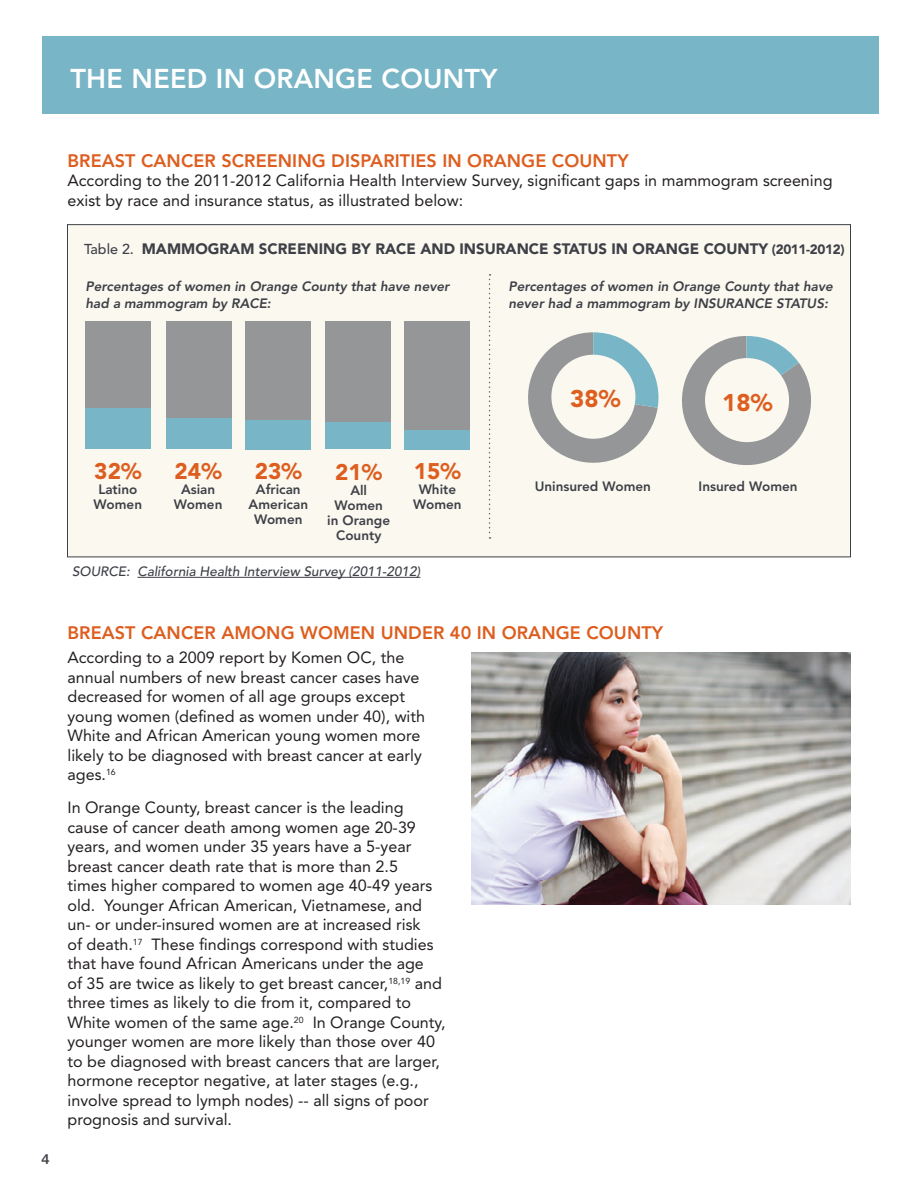
<style>
.page{position:relative;width:918px;height:1188px;background:#fff}
.page>*{position:absolute;margin:0;border:0;box-sizing:border-box;transform-origin:0 0}
.t1{font:800 27px "Avenir LT Std";letter-spacing:.01em;color:#fff}
.t2{font:900 24px "Avenir LT Std";color:#dd5e1f}
.t3{font:900 22.5px "Avenir LT Std";letter-spacing:.005em;color:#dd5e1f}
.t4{font:800 18px "Avenir LT Std";letter-spacing:.005em;color:#dd5e1f}
.t5{font:16.2px/19.5px "Avenir LT Std";color:#231f20}
.t6{font:900 15px "Avenir LT Std";color:#3d4047}
.t7{font:italic 800 13.5px/16.5px "Avenir LT Std";color:#3d4047}
.t8{font:800 13.5px/15px "Avenir LT Std";color:#3d4047;text-align:center}
.t9{font:italic 500 13.5px "Avenir LT Std";color:#3d4047}
.t10{font:13.5px "Trade Gothic Bold Two";color:#3d4047}
.s1{font-weight:500;font-size:14.25px}
.s2{font-size:13.5px}
</style>
<div class="page">
<div style="left:42px;top:36px;width:837px;height:78px;background:#78b5c6"></div>
<div style="left:67px;top:224px;width:784px;height:333px;background:#fbf8ef;border:1px solid #3d4047"></div>
<svg style="left:528px;top:332px;width:130px;height:131px"></svg>
<div style="left:551px;top:355px;width:84px;height:84px;background:#fbf8ef;border-radius:50%"></div>
<svg style="left:682px;top:336px;width:129px;height:129px"></svg>
<div style="left:705px;top:358px;width:84px;height:84px;background:#fbf8ef;border-radius:50%"></div>
<div style="left:404px;top:321px;width:66px;height:128px;background:#949698"></div>
<div style="left:404px;top:430px;width:66px;height:19px;background:#78b5c6"></div>
<div style="left:325px;top:321px;width:66px;height:128px;background:#949698"></div>
<div style="left:325px;top:422px;width:66px;height:27px;background:#78b5c6"></div>
<div style="left:245px;top:321px;width:66px;height:128px;background:#949698"></div>
<div style="left:245px;top:420px;width:66px;height:29px;background:#78b5c6"></div>
<div style="left:166px;top:321px;width:65px;height:128px;background:#949698"></div>
<div style="left:166px;top:418px;width:65px;height:31px;background:#78b5c6"></div>
<div style="left:86px;top:321px;width:65px;height:128px;background:#949698"></div>
<div style="left:86px;top:408px;width:65px;height:41px;background:#78b5c6"></div>
<svg style="left:489px;top:274px;width:2px;height:265px"></svg>
<hr style="left:138px;top:577px;width:282px;height:1px;background:#3d4047">
<img style="left:472px;top:653px;width:378px;height:251px">
<h1 class="t1" style="left:71px;top:63px;width:428px">THE N EED IN ORANGE COUNTY</h1>
<p class="t4" style="left:68px;top:150px;width:563px">BREAST CANCER SCREENING DISPARITIES IN ORANGE COUNTY</p>
<p class="t5" style="left:68px;top:171px;width:767px">According to the 2011-2012 California Health Interview Survey, significant gaps in mammogram screening exist by race and insurance status, as illustrated below:</p>
<p class="t6" style="left:84px;top:240px;width:762px"><span class="s1">Table 2.</span> MAMMOGRAM SCREENING BY RACE AND INSURANCE STATUS IN ORANGE COUNTY <span class="s2">(2011-2012)</span></p>
<p class="t7" style="left:86px;top:278px;width:365px">Percentages of women in Orange County that have never had a mammogram by RACE:</p>
<p class="t7" style="left:508px;top:278px;width:326px">Percentages of women in Orange County that have never had a mammogram by INSURANCE STATUS:</p>
<h2 class="t2" style="left:570px;top:384px;width:52px">38%</h2>
<h2 class="t2" style="left:722px;top:388px;width:52px">18%</h2>
<h3 class="t3" style="left:94px;top:458px;width:49px">32%</h3>
<p class="t8" style="left:94px;top:482px;width:50px">LATINO<br>WOMEN</p>
<h3 class="t3" style="left:175px;top:458px;width:49px">24%</h3>
<p class="t8" style="left:174px;top:482px;width:50px">ASIAN<br>WOMEN</p>
<h3 class="t3" style="left:255px;top:458px;width:49px">23%</h3>
<p class="t8" style="left:249px;top:482px;width:61px">AFRICAN<br>AMERICAN<br>WOMEN</p>
<h3 class="t3" style="left:335px;top:458px;width:49px">21%</h3>
<p class="t8" style="left:327px;top:483px;width:65px">ALL<br>WOMEN<br>IN ORANGE<br>COUNTY</p>
<h3 class="t3" style="left:414px;top:458px;width:49px">15%</h3>
<p class="t8" style="left:413px;top:482px;width:50px">WHITE<br>WOMEN</p>
<p class="t9" style="left:72px;top:564px;width:350px">SOURCE: California Health Interview Survey (2011-2012)</p>
<p class="t8" style="left:535px;top:478px;width:118px">UNINSURED WOMEN</p>
<p class="t8" style="left:699px;top:478px;width:100px">INSURED WOMEN</p>
<p class="t10" style="left:42px;top:1151px;width:10px">4</p>
<p class="t4" style="left:68px;top:622px;width:597px">BREAST CANCER AMONG WOMEN UNDER 40 IN ORANGE COUNTY</p>
<p class="t5" style="left:68px;top:648px;width:359px">According to a 2009 report by Komen OC, the annual numbers of new breast cancer cases have decreased for women of all age groups except young women (defined as women under 40), with White and African American young women more likely to be diagnosed with breast cancer at early ages.<sup>16</sup></p>
<p class="t5" style="left:67px;top:798px;width:380px">In Orange County, breast cancer is the leading cause of cancer death among women age 20-39 years, and women under 35 years have a 5-year breast cancer death rate that is more than 2.5<br>times higher compared to women age 40-49 years old. Younger African American, Vietnamese, and un- or under-insured women are at increased risk<br>of death.<sup>17</sup> These findings correspond with studies that have found African Americans under the age<br>of 35 are twice as likely to get breast cancer,<sup>18,19</sup> and three times as likely to die from it, compared to White women of the same age.<sup>20</sup> In Orange County, younger women are more likely than those over 40 to be diagnosed with breast cancers that are larger, hormone receptor negative, at later stages (e.g., involve spread to lymph nodes) -- all signs of poor prognosis and survival.</p>
</div>
